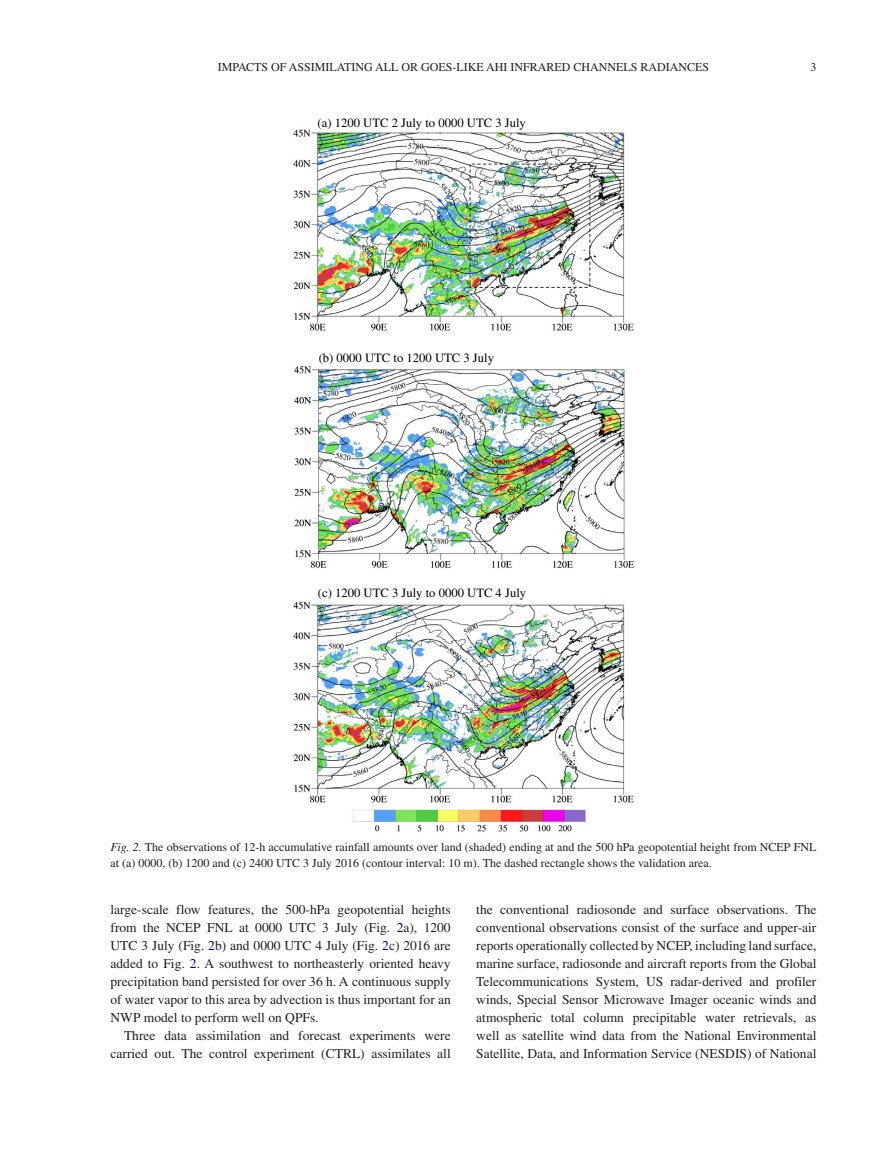
<style>
.page{position:relative;width:893px;height:1174px;background:#fff}
.page>*{position:absolute;margin:0;border:0;box-sizing:border-box;transform-origin:0 0}
.t1{font:13.5px/18px "Times";color:#231f20;text-align:justify}
.t2{font:12.6px "Times";color:#000}
.t3{font:12px/16.5px "Times";color:#231f20}
.s1{font-style:italic}
.s2{color:#000080}
</style>
<div class="page">
<img style="left:293px;top:129px;width:341px;height:703px">
<p class="t3" style="left:218px;top:58px;width:13px">Impacts</p>
<p class="t3" style="left:271px;top:58px;width:26px">of assimilating</p>
<p class="t3" style="left:375px;top:58px;width:9px">all</p>
<p class="t3" style="left:402px;top:58px;width:63px">or GOES-like</p>
<p class="t3" style="left:486px;top:58px;width:33px">AHI infrared</p>
<p class="t3" style="left:574px;top:58px;width:9px">channels</p>
<p class="t3" style="left:641px;top:58px;width:9px">radiances</p>
<p class="t3" style="left:810px;top:58px;width:7px">3</p>
<p class="t2" style="left:318px;top:115px;width:210px">(a) 1200 UTC 2 July to 0000 UTC 3 July</p>
<p class="t2" style="left:319px;top:351px;width:177px">(b) 0000 UTC to 1200 UTC 3 July</p>
<p class="t2" style="left:318px;top:585px;width:210px">(c) 1200 UTC 3 July to 0000 UTC 4 July</p>
<p class="t3" style="left:111px;top:838px;width:707px"><span class="s1">Fig. 2.</span> The observations of 12-h accumulative rainfall amounts over land (shaded) ending at and the 500 hPa geopotential height from NCEP FNL at (a) 0000, (b) 1200 and (c) 2400 UTC 3 July 2016 (contour interval: 10 m). The dashed rectangle shows the validation area.</p>
<p class="t1" style="left:111px;top:901px;width:342px">large-scale flow features, the 500-hPa geopotential heights from the NCEP FNL at 0000 UTC 3 July (Fig. <span class="s2">2</span>a), 1200<br>UTC 3 July (Fig. <span class="s2">2</span>b) and 0000 UTC 4 July (Fig. <span class="s2">2</span>c) 2016 are added to Fig. <span class="s2">2</span>. A southwest to northeasterly oriented heavy precipitation band persisted for over 36 h. A continuous supply of water vapor to this area by advection is thus important for an NWP model to perform well on QPFs.</p>
<p class="t1" style="left:111px;top:1026px;width:342px;text-align:right">Three data assimilation and forecast experiments were carried out. The control experiment (CTRL) assimilates all</p>
<p class="t1" style="left:476px;top:900px;width:342px">the conventional radiosonde and surface observations. The conventional observations consist of the surface and upper-air reports operationally collected by NCEP, including land surface, marine surface, radiosonde and aircraft reports from the Global Telecommunications System, US radar-derived and profiler winds, Special Sensor Microwave Imager oceanic winds and atmospheric total column precipitable water retrievals, as well as satellite wind data from the National Environmental Satellite, Data, and Information Service (NESDIS) of National</p>
</div>
